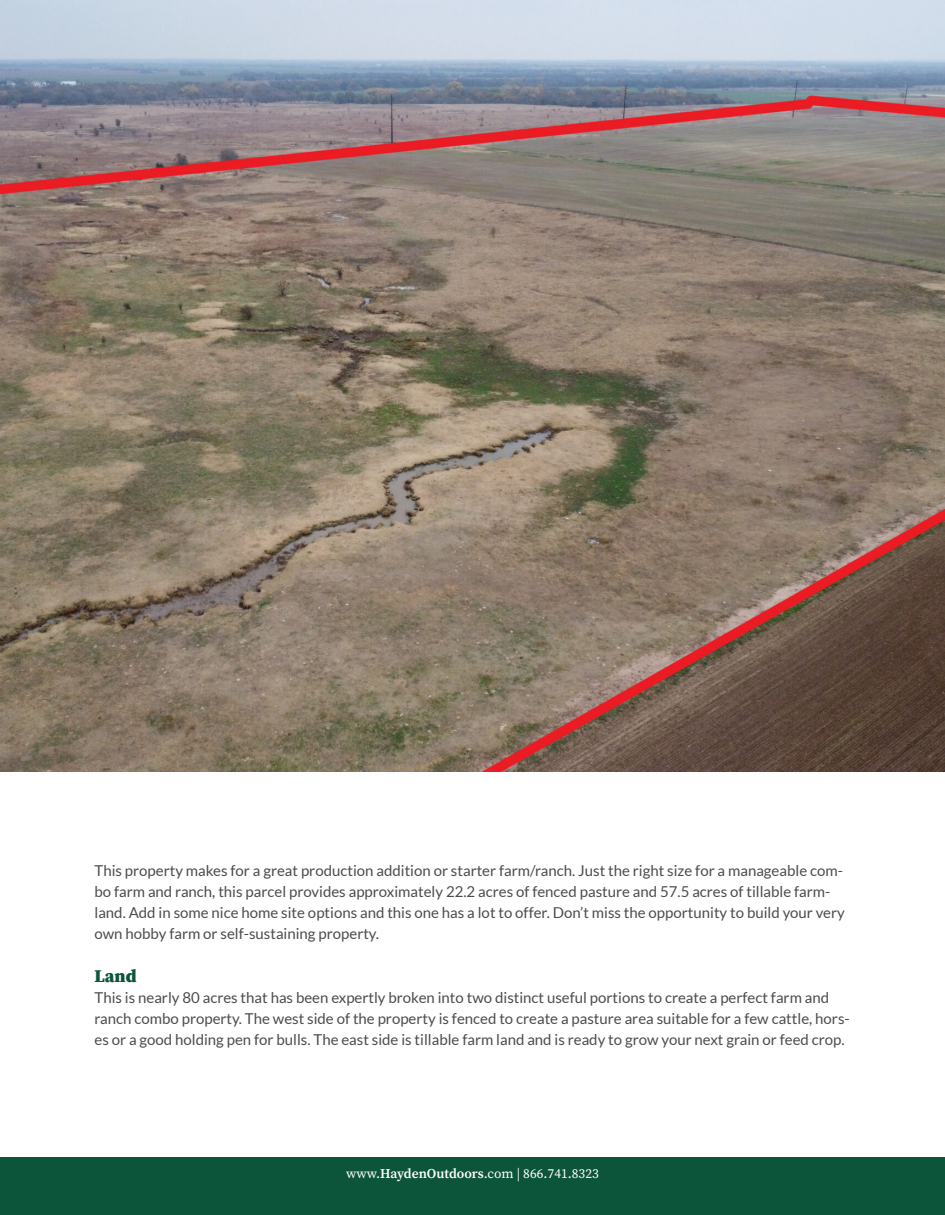
<style>
.page{position:relative;width:945px;height:1215px;background:#fff}
.page>*{position:absolute;margin:0;border:0;box-sizing:border-box;transform-origin:0 0}
.t1{font:900 18px "Source Serif Pro";color:#0d5540}
.t2{font:15px/21px "Lato";color:#4b4c4d}
.t3{font:13.5px "Source Serif Pro";color:#fff}
.s1{font-weight:600}
</style>
<div class="page">
<div style="left:0;top:1158px;width:945px;height:57px;background:#0d553a"></div>
<img style="left:0;top:0;width:945px;height:772px">
<p class="t2" style="left:94px;top:860px;width:752px">This property makes for a great production addition or starter farm/ranch. Just the right size for a manageable com&shy;bo farm and ranch, this parcel provides approximately 22.2 acres of fenced pasture and 57.5 acres of tillable farm&shy;land. Add in some nice home site options and this one has a lot to offer. Don’t miss the opportunity to build your very own hobby farm or self-sustaining property.</p>
<p class="t1" style="left:94px;top:963px;width:44px">Land</p>
<p class="t2" style="left:94px;top:987px;width:757px">This is nearly 80 acres that has been expertly broken into two distinct useful portions to create a perfect farm and ranch combo property. The west side of the property is fenced to create a pasture area suitable for a few cattle, hors&shy;es or a good holding pen for bulls. The east side is tillable farm land and is ready to grow your next grain or feed crop.</p>
<p class="t3" style="left:346px;top:1164px;width:254px">www.<span class="s1">HaydenOutdoors</span>.com | 866.741.8323</p>
</div>
